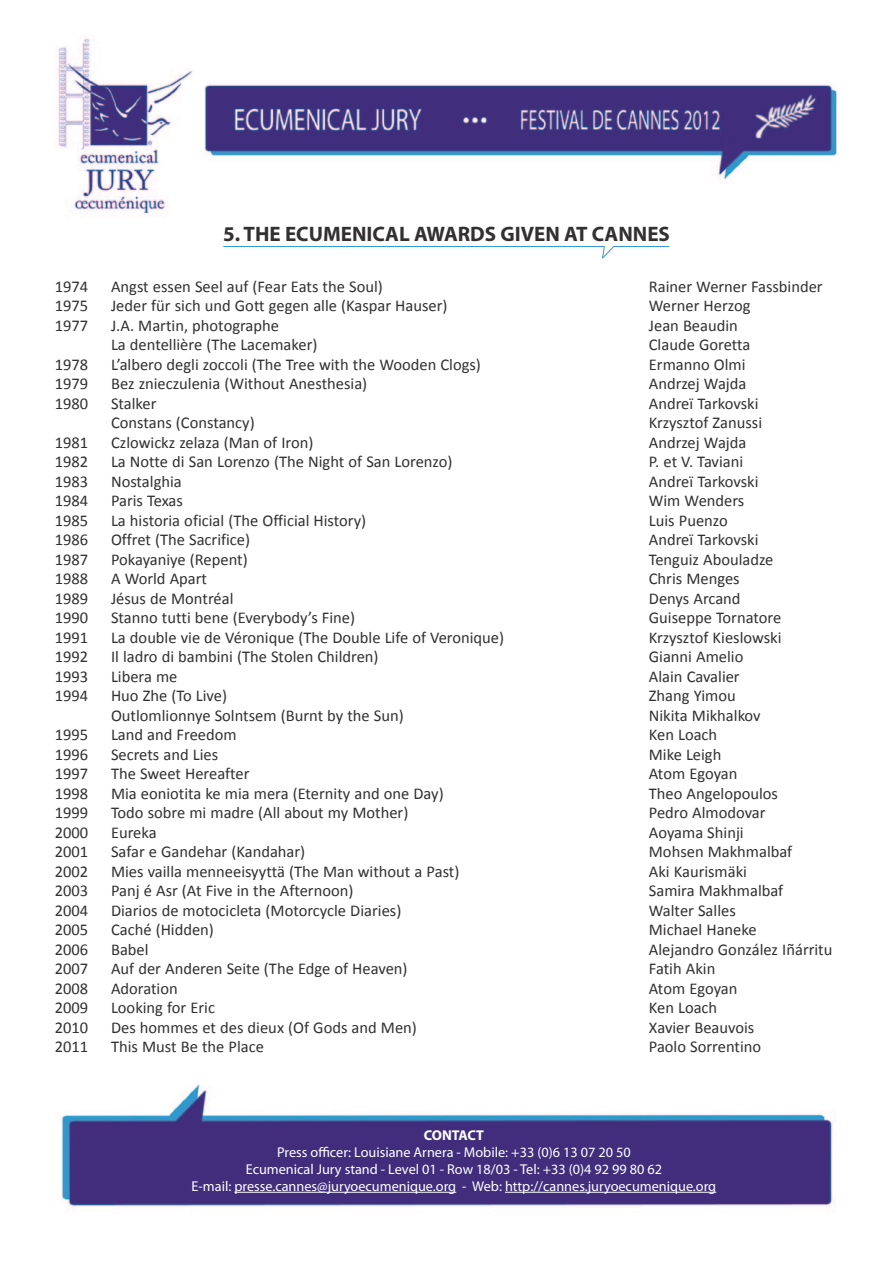
<style>
.page{position:relative;width:893px;height:1263px;background:#fff}
.page>*{position:absolute;margin:0;border:0;box-sizing:border-box;transform-origin:0 0}
.t1{font:700 21px "Myriad Pro";color:#323031}
.t2{font:16.5px "Calibri";color:#323031}
.t3{font:14.25px/17.1px "Myriad Pro";color:#fff;text-align:center}
.t4{font:700 14.25px "Myriad Pro";letter-spacing:-.015em;color:#fff}
</style>
<div class="page">
<img style="left:57px;top:38px;width:780px;height:176px">
<img style="left:61px;top:1084px;width:775px;height:123px">
<hr style="left:234px;top:1192px;width:222px;height:1px;background:#fff">
<hr style="left:505px;top:1192px;width:211px;height:1px;background:#fff">
<hr style="left:223px;top:246px;width:381px;height:1px;background:#3499ce">
<svg style="left:602px;top:246px;width:12px;height:13px"></svg>
<hr style="left:613px;top:246px;width:56px;height:1px;background:#3499ce">
<p class="t1" style="left:223px;top:220px;width:448px">5. THE ECUMENICAL AWARDS GIVEN AT CANNES</p>
<p class="t2" style="left:55px;top:276px;width:35px">1974</p>
<p class="t2" style="left:111px;top:276px;width:273px">Angst essen Seel auf (Fear Eats the Soul)</p>
<p class="t2" style="left:649px;top:276px;width:175px">Rainer Werner Fassbinder</p>
<p class="t2" style="left:55px;top:295px;width:35px">1975</p>
<p class="t2" style="left:111px;top:295px;width:338px">Jeder für sich und Gott gegen alle (Kaspar Hauser)</p>
<p class="t2" style="left:649px;top:295px;width:103px">Werner Herzog</p>
<p class="t2" style="left:55px;top:315px;width:35px">1977</p>
<p class="t2" style="left:111px;top:315px;width:169px">J.A. Martin, photographe</p>
<p class="t2" style="left:649px;top:315px;width:91px">Jean Beaudin</p>
<p class="t2" style="left:111px;top:334px;width:208px">La dentellière (The Lacemaker)</p>
<p class="t2" style="left:649px;top:334px;width:103px">Claude Goretta</p>
<p class="t2" style="left:55px;top:354px;width:35px">1978</p>
<p class="t2" style="left:111px;top:354px;width:371px">L’albero degli zoccoli (The Tree with the Wooden Clogs)</p>
<p class="t2" style="left:649px;top:354px;width:98px">Ermanno Olmi</p>
<p class="t2" style="left:55px;top:373px;width:35px">1979</p>
<p class="t2" style="left:111px;top:373px;width:258px">Bez znieczulenia (Without Anesthesia)</p>
<p class="t2" style="left:649px;top:373px;width:99px">Andrzej Wajda</p>
<p class="t2" style="left:55px;top:393px;width:35px">1980</p>
<p class="t2" style="left:111px;top:393px;width:47px">Stalker</p>
<p class="t2" style="left:649px;top:393px;width:111px">Andreï Tarkovski</p>
<p class="t2" style="left:111px;top:412px;width:145px">Constans (Constancy)</p>
<p class="t2" style="left:649px;top:412px;width:115px">Krzysztof Zanussi</p>
<p class="t2" style="left:55px;top:432px;width:35px">1981</p>
<p class="t2" style="left:111px;top:432px;width:204px">Czlowickz zelaza (Man of Iron)</p>
<p class="t2" style="left:649px;top:432px;width:99px">Andrzej Wajda</p>
<p class="t2" style="left:55px;top:451px;width:35px">1982</p>
<p class="t2" style="left:111px;top:451px;width:343px">La Notte di San Lorenzo (The Night of San Lorenzo)</p>
<p class="t2" style="left:649px;top:451px;width:96px">P. et V. Taviani</p>
<p class="t2" style="left:55px;top:471px;width:35px">1983</p>
<p class="t2" style="left:111px;top:471px;width:72px">Nostalghia</p>
<p class="t2" style="left:649px;top:471px;width:111px">Andreï Tarkovski</p>
<p class="t2" style="left:55px;top:490px;width:35px">1984</p>
<p class="t2" style="left:111px;top:490px;width:73px">Paris Texas</p>
<p class="t2" style="left:649px;top:490px;width:97px">Wim Wenders</p>
<p class="t2" style="left:55px;top:510px;width:35px">1985</p>
<p class="t2" style="left:111px;top:510px;width:257px">La historia oficial (The Official History)</p>
<p class="t2" style="left:649px;top:510px;width:80px">Luis Puenzo</p>
<p class="t2" style="left:55px;top:529px;width:35px">1986</p>
<p class="t2" style="left:111px;top:529px;width:141px">Offret (The Sacrifice)</p>
<p class="t2" style="left:649px;top:529px;width:111px">Andreï Tarkovski</p>
<p class="t2" style="left:55px;top:549px;width:35px">1987</p>
<p class="t2" style="left:111px;top:549px;width:138px">Pokayaniye (Repent)</p>
<p class="t2" style="left:649px;top:549px;width:126px">Tenguiz Abouladze</p>
<p class="t2" style="left:55px;top:568px;width:35px">1988</p>
<p class="t2" style="left:111px;top:568px;width:98px">A World Apart</p>
<p class="t2" style="left:649px;top:568px;width:92px">Chris Menges</p>
<p class="t2" style="left:55px;top:588px;width:35px">1989</p>
<p class="t2" style="left:111px;top:588px;width:124px">Jésus de Montréal</p>
<p class="t2" style="left:649px;top:588px;width:93px">Denys Arcand</p>
<p class="t2" style="left:55px;top:607px;width:35px">1990</p>
<p class="t2" style="left:111px;top:607px;width:246px">Stanno tutti bene (Everybody’s Fine)</p>
<p class="t2" style="left:649px;top:607px;width:134px">Guiseppe Tornatore</p>
<p class="t2" style="left:55px;top:627px;width:35px">1991</p>
<p class="t2" style="left:111px;top:627px;width:395px">La double vie de Véronique (The Double Life of Veronique)</p>
<p class="t2" style="left:649px;top:627px;width:134px">Krzysztof Kieslowski</p>
<p class="t2" style="left:55px;top:646px;width:35px">1992</p>
<p class="t2" style="left:111px;top:646px;width:269px">Il ladro di bambini (The Stolen Children)</p>
<p class="t2" style="left:649px;top:646px;width:96px">Gianni Amelio</p>
<p class="t2" style="left:55px;top:666px;width:35px">1993</p>
<p class="t2" style="left:111px;top:666px;width:68px">Libera me</p>
<p class="t2" style="left:649px;top:666px;width:92px">Alain Cavalier</p>
<p class="t2" style="left:55px;top:685px;width:35px">1994</p>
<p class="t2" style="left:111px;top:685px;width:118px">Huo Zhe (To Live)</p>
<p class="t2" style="left:649px;top:685px;width:88px">Zhang Yimou</p>
<p class="t2" style="left:111px;top:705px;width:294px">Outlomlionnye Solntsem (Burnt by the Sun)</p>
<p class="t2" style="left:649px;top:705px;width:113px">Nikita Mikhalkov</p>
<p class="t2" style="left:55px;top:724px;width:35px">1995</p>
<p class="t2" style="left:111px;top:724px;width:127px">Land and Freedom</p>
<p class="t2" style="left:649px;top:724px;width:70px">Ken Loach</p>
<p class="t2" style="left:55px;top:744px;width:35px">1996</p>
<p class="t2" style="left:111px;top:744px;width:109px">Secrets and Lies</p>
<p class="t2" style="left:649px;top:744px;width:74px">Mike Leigh</p>
<p class="t2" style="left:55px;top:763px;width:35px">1997</p>
<p class="t2" style="left:111px;top:763px;width:140px">The Sweet Hereafter</p>
<p class="t2" style="left:649px;top:763px;width:90px">Atom Egoyan</p>
<p class="t2" style="left:55px;top:783px;width:35px">1998</p>
<p class="t2" style="left:111px;top:783px;width:334px">Mia eoniotita ke mia mera (Eternity and one Day)</p>
<p class="t2" style="left:649px;top:783px;width:131px">Theo Angelopoulos</p>
<p class="t2" style="left:55px;top:802px;width:35px">1999</p>
<p class="t2" style="left:111px;top:802px;width:299px">Todo sobre mi madre (All about my Mother)</p>
<p class="t2" style="left:649px;top:802px;width:118px">Pedro Almodovar</p>
<p class="t2" style="left:55px;top:822px;width:35px">2000</p>
<p class="t2" style="left:111px;top:822px;width:47px">Eureka</p>
<p class="t2" style="left:649px;top:822px;width:96px">Aoyama Shinji</p>
<p class="t2" style="left:55px;top:841px;width:35px">2001</p>
<p class="t2" style="left:111px;top:841px;width:196px">Safar e Gandehar (Kandahar)</p>
<p class="t2" style="left:649px;top:841px;width:145px">Mohsen Makhmalbaf</p>
<p class="t2" style="left:55px;top:861px;width:35px">2002</p>
<p class="t2" style="left:111px;top:861px;width:350px">Mies vailla menneeisyyttä (The Man without a Past)</p>
<p class="t2" style="left:649px;top:861px;width:100px">Aki Kaurismäki</p>
<p class="t2" style="left:55px;top:880px;width:35px">2003</p>
<p class="t2" style="left:111px;top:880px;width:244px">Panj é Asr (At Five in the Afternoon)</p>
<p class="t2" style="left:649px;top:880px;width:136px">Samira Makhmalbaf</p>
<p class="t2" style="left:55px;top:900px;width:35px">2004</p>
<p class="t2" style="left:111px;top:900px;width:292px">Diarios de motocicleta (Motorcycle Diaries)</p>
<p class="t2" style="left:649px;top:900px;width:88px">Walter Salles</p>
<p class="t2" style="left:55px;top:919px;width:35px">2005</p>
<p class="t2" style="left:111px;top:919px;width:104px">Caché (Hidden)</p>
<p class="t2" style="left:649px;top:919px;width:109px">Michael Haneke</p>
<p class="t2" style="left:55px;top:939px;width:35px">2006</p>
<p class="t2" style="left:111px;top:939px;width:39px">Babel</p>
<p class="t2" style="left:649px;top:939px;width:185px">Alejandro González Iñárritu</p>
<p class="t2" style="left:55px;top:958px;width:35px">2007</p>
<p class="t2" style="left:111px;top:958px;width:298px">Auf der Anderen Seite (The Edge of Heaven)</p>
<p class="t2" style="left:649px;top:958px;width:68px">Fatih Akin</p>
<p class="t2" style="left:55px;top:978px;width:35px">2008</p>
<p class="t2" style="left:111px;top:978px;width:68px">Adoration</p>
<p class="t2" style="left:649px;top:978px;width:90px">Atom Egoyan</p>
<p class="t2" style="left:55px;top:997px;width:35px">2009</p>
<p class="t2" style="left:111px;top:997px;width:105px">Looking for Eric</p>
<p class="t2" style="left:649px;top:997px;width:70px">Ken Loach</p>
<p class="t2" style="left:55px;top:1017px;width:35px">2010</p>
<p class="t2" style="left:111px;top:1017px;width:307px">Des hommes et des dieux (Of Gods and Men)</p>
<p class="t2" style="left:649px;top:1017px;width:107px">Xavier Beauvois</p>
<p class="t2" style="left:55px;top:1036px;width:35px">2011</p>
<p class="t2" style="left:111px;top:1036px;width:154px">This Must Be the Place</p>
<p class="t2" style="left:649px;top:1036px;width:114px">Paolo Sorrentino</p>
<p class="t4" style="left:424px;top:1125px;width:62px">CONTACT</p>
<p class="t3" style="left:192px;top:1143px;width:526px">Press officer: Louisiane Arnera - Mobile: +33 (0)6 13 07 20 50<br>Ecumenical Jury stand - Level 01 - Row 18/03 - Tel: +33 (0)4 92 99 80 62<br>E-mail: presse.cannes@juryoecumenique.org - Web: http://cannes.juryoecumenique.org</p>
</div>
